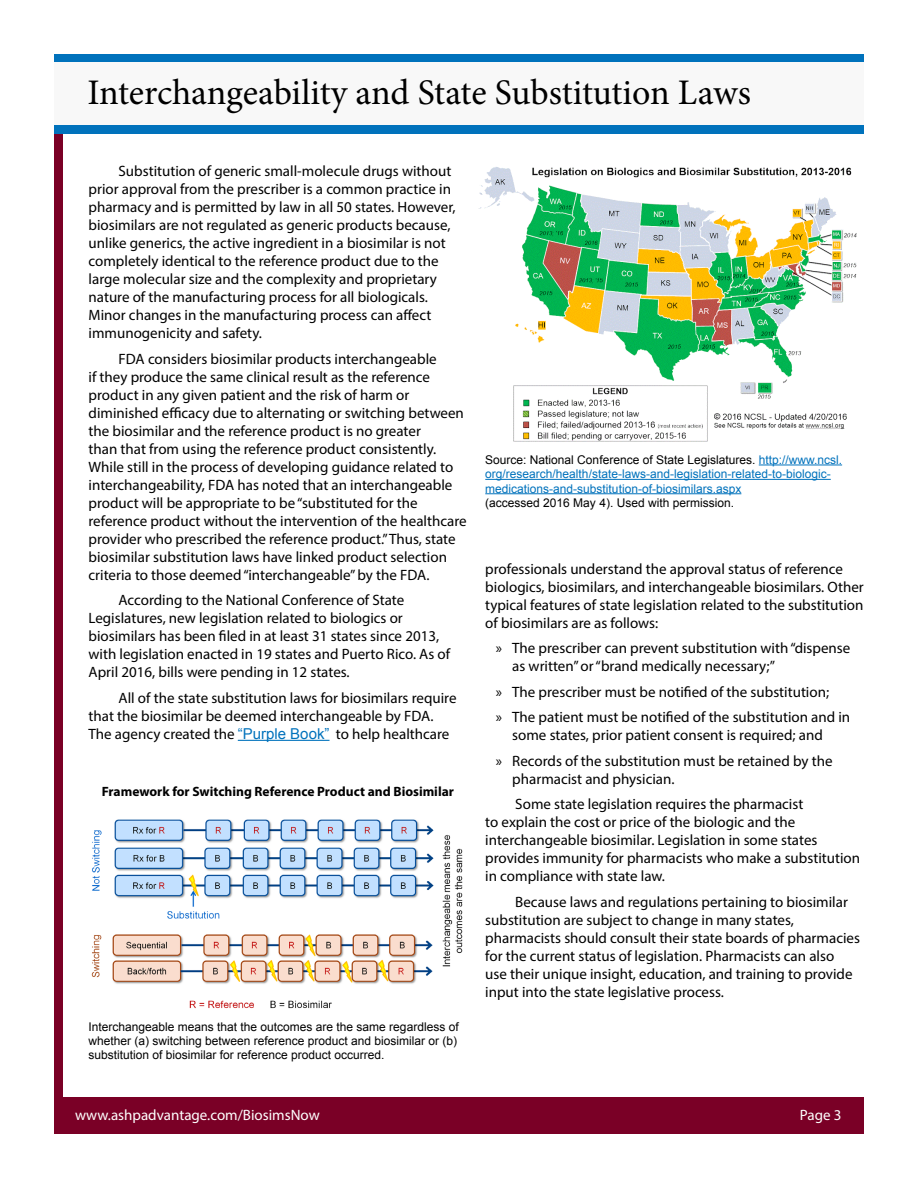
<style>
.page{position:relative;width:918px;height:1188px;background:#fff}
.page>*{position:absolute;margin:0;border:0;box-sizing:border-box;transform-origin:0 0}
.t1{font:36px "Minion Pro";letter-spacing:-.005em;color:#000}
.t2{font:15px/18px "Myriad Pro";color:#000}
.t3{font:15px "Myriad Pro";color:#fff}
.t4{font:700 13.5px "Myriad Pro";color:#000}
.t5{font:12px/14.4px "Arial";color:#000;text-align:justify}
.t6{font:12px/14.4px "Arial";color:#0072bc}
.s1{font-family:"Arial";color:#0072bc}
.s2{color:#000}
</style>
<div class="page">
<div style="left:54px;top:1097px;width:810px;height:37px;background:#7a0026"></div>
<div style="left:54px;top:134px;width:9px;height:963px;background:#7a0026"></div>
<div style="left:54px;top:54px;width:810px;height:9px;background:#0072bc"></div>
<div style="left:54px;top:125px;width:810px;height:9px;background:#0072bc"></div>
<div style="left:54px;top:62px;width:810px;height:63px;background:#f8f8f8"></div>
<hr style="left:238px;top:740px;width:92px;height:1px;background:#0072bc">
<img style="left:479px;top:167px;width:378px;height:275px">
<hr style="left:759px;top:465px;width:83px;height:1px;background:#0072bc">
<hr style="left:485px;top:479px;width:346px;height:1px;background:#0072bc">
<hr style="left:485px;top:493px;width:256px;height:1px;background:#0072bc">
<img style="left:91px;top:819px;width:372px;height:190px">
<h1 class="t1" style="left:87px;top:68px;width:665px">Interchangeability and State Substitution Laws</h1>
<p class="t2" style="left:89px;top:162px;width:369px;text-indent:30px">Substitution of generic small-molecule drugs without prior approval from the prescriber is a common practice in pharmacy and is permitted by law in all 50 states. However, biosimilars are not regulated as generic products because, unlike generics, the active ingredient in a biosimilar is not completely identical to the reference product due to the large molecular size and the complexity and proprietary nature of the manufacturing process for all biologicals.<br>Minor changes in the manufacturing process can affect immunogenicity and safety.</p>
<p class="t2" style="left:89px;top:349px;width:380px;text-indent:30px">FDA considers biosimilar products interchangeable<br>if they produce the same clinical result as the reference product in any given patient and the risk of harm or diminished efficacy due to alternating or switching between the biosimilar and the reference product is no greater<br>than that from using the reference product consistently.<br>While still in the process of developing guidance related to interchangeability, FDA has noted that an interchangeable product will be appropriate to be “substituted for the reference product without the intervention of the healthcare provider who prescribed the reference product.” Thus, state biosimilar substitution laws have linked product selection criteria to those deemed “interchangeable” by the FDA.</p>
<p class="t2" style="left:89px;top:591px;width:363px;text-indent:30px">According to the National Conference of State Legislatures, new legislation related to biologics or biosimilars has been filed in at least 31 states since 2013, with legislation enacted in 19 states and Puerto Rico. As of April 2016, bills were pending in 12 states.</p>
<p class="t2" style="left:89px;top:688px;width:369px;text-indent:30px">All of the state substitution laws for biosimilars require that the biosimilar be deemed interchangeable by FDA.<br>The agency created the <span class="s1">“Purple Book”</span> to help healthcare</p>
<p class="t4" style="left:102px;top:782px;width:354px">Framework for Switching Reference Product and Biosimilar</p>
<p class="t5" style="left:88px;top:1019px;width:372px">Interchangeable means that the outcomes are the same regardless of whether (a) switching between reference product and biosimilar or (b) substitution of biosimilar for reference product occurred.</p>
<p class="t6" style="left:485px;top:452px;width:358px"><span class="s2">Source: National Conference of State Legislatures.</span> http://www.ncsl. org/research/health/state-laws-and-legislation-related-to-biologic&shy;medications-and-substitution-of-biosimilars.aspx</p>
<p class="t5" style="left:485px;top:496px;width:250px">(accessed 2016 May 4). Used with permission.</p>
<p class="t2" style="left:485px;top:559px;width:380px">professionals understand the approval status of reference biologics, biosimilars, and interchangeable biosimilars. Other typical features of state legislation related to the substitution of biosimilars are as follows:</p>
<p class="t2" style="left:512px;top:639px;width:340px;text-indent:-16px">» The prescriber can prevent substitution with “dispense as written” or “brand medically necessary;”</p>
<p class="t2" style="left:496px;top:679px;width:356px;line-height:25.5px">» The prescriber must be notified of the substitution;<br>» The patient must be notified of the substitution and in</p>
<p class="t2" style="left:496px;top:722px;width:338px;line-height:25.5px;text-align:center">some states, prior patient consent is required; and<br>» Records of the substitution must be retained by the</p>
<p class="t2" style="left:512px;top:766px;width:293px;line-height:25.5px">pharmacist and physician.<br>Some state legislation requires the pharmacist</p>
<p class="t2" style="left:485px;top:813px;width:376px">to explain the cost or price of the biologic and the interchangeable biosimilar. Legislation in some states provides immunity for pharmacists who make a substitution in compliance with state law.</p>
<p class="t2" style="left:485px;top:892px;width:376px;text-indent:30px">Because laws and regulations pertaining to biosimilar substitution are subject to change in many states, pharmacists should consult their state boards of pharmacies for the current status of legislation. Pharmacists can also<br>use their unique insight, education, and training to provide input into the state legislative process.</p>
<p class="t3" style="left:75px;top:1106px;width:246px">www.ashpadvantage.com/BiosimsNow</p>
<p class="t3" style="left:800px;top:1106px;width:43px">Page 3</p>
</div>
